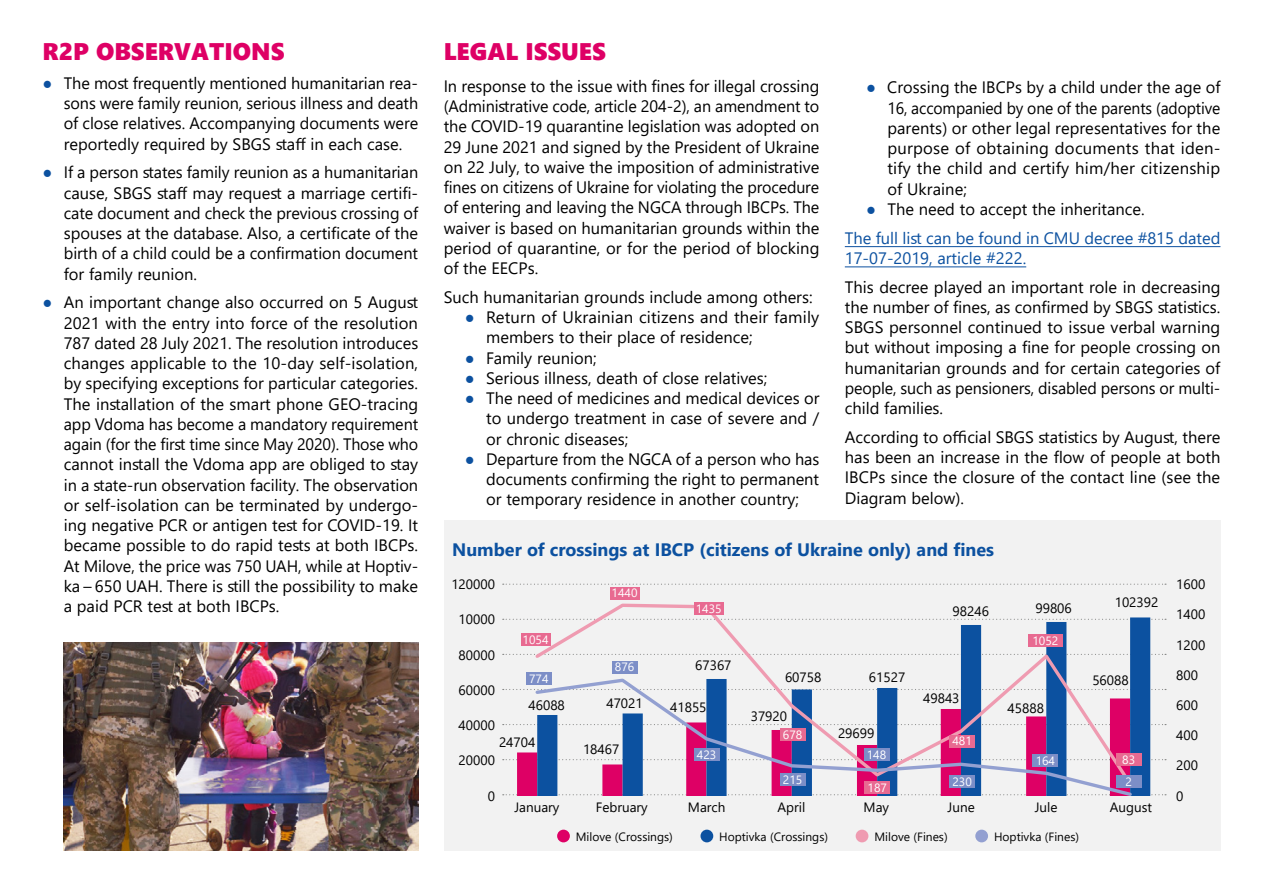
<style>
.page{position:relative;width:1263px;height:893px;background:#fff}
.page>*{position:absolute;margin:0;border:0;box-sizing:border-box;transform-origin:0 0}
.Zagolovok{font:24px "Segoe UI Black";color:#de0065}
.Tab_Zagolovok{font:700 18px "Segoe UI";color:#0c51a0}
.Osnovnoy{font:16.5px/20.2px "Segoe UI";color:#000;text-align:justify}
.Osnovnoy-2{font:16.5px/20.2px "Segoe UI";color:#0c51a0}
.t1{font:13.5px "Segoe UI";color:#000}
.t2{font:12px "Segoe UI";color:#000}
.t3{font:12px "Segoe UI";color:#fff}
.s1{color:#0c51a0}
</style>
<div class="page">
<div style="left:444px;top:520px;width:776px;height:330px;background:#f2f2f2"></div>
<img style="left:64px;top:642px;width:354px;height:208px">
<div style="left:557px;top:830px;width:13px;height:12px;background:#de0065;border-radius:50%"></div>
<div style="left:700px;top:830px;width:13px;height:12px;background:#0c51a0;border-radius:50%"></div>
<div style="left:856px;top:830px;width:12px;height:12px;background:#ef9bb1;border-radius:50%"></div>
<div style="left:975px;top:830px;width:13px;height:12px;background:#93a0d1;border-radius:50%"></div>
<hr style="left:845px;top:246px;width:375px;height:1px;background:#0c51a0">
<hr style="left:845px;top:266px;width:181px;height:1px;background:#0c51a0">
<svg style="left:503px;top:794px;width:663px;height:1px"></svg>
<svg style="left:503px;top:759px;width:663px;height:1px"></svg>
<svg style="left:503px;top:724px;width:663px;height:1px"></svg>
<svg style="left:503px;top:689px;width:663px;height:1px"></svg>
<svg style="left:503px;top:654px;width:663px;height:1px"></svg>
<svg style="left:503px;top:619px;width:663px;height:1px"></svg>
<svg style="left:503px;top:584px;width:663px;height:1px"></svg>
<svg style="left:517px;top:724px;width:16px;height:72px"></svg>
<div style="left:1134px;top:617px;width:16px;height:179px;background:#0c51a0"></div>
<svg style="left:532px;top:603px;width:603px;height:185px"></svg>
<svg style="left:533px;top:677px;width:601px;height:119px"></svg>
<div style="left:526px;top:672px;width:25px;height:13px;background:#7c8ec7"></div>
<div style="left:612px;top:661px;width:25px;height:12px;background:#7c8ec7"></div>
<div style="left:694px;top:748px;width:25px;height:13px;background:#7c8ec7"></div>
<div style="left:780px;top:773px;width:25px;height:13px;background:#7c8ec7"></div>
<div style="left:864px;top:748px;width:25px;height:13px;background:#7c8ec7"></div>
<div style="left:949px;top:775px;width:26px;height:13px;background:#7c8ec7"></div>
<div style="left:1116px;top:775px;width:25px;height:13px;background:#7c8ec7"></div>
<div style="left:1033px;top:754px;width:25px;height:13px;background:#7c8ec7"></div>
<div style="left:521px;top:633px;width:29px;height:13px;background:#e86a91"></div>
<div style="left:610px;top:587px;width:29px;height:12px;background:#e86a91"></div>
<div style="left:694px;top:602px;width:30px;height:13px;background:#e86a91"></div>
<div style="left:780px;top:728px;width:25px;height:13px;background:#e86a91"></div>
<div style="left:864px;top:781px;width:26px;height:13px;background:#e86a91"></div>
<div style="left:949px;top:735px;width:26px;height:12px;background:#e86a91"></div>
<div style="left:1116px;top:753px;width:25px;height:12px;background:#e86a91"></div>
<div style="left:1028px;top:634px;width:34px;height:13px;background:#e86a91"></div>
<p class="Zagolovok" style="left:43px;top:34px;width:243px">R2P OBSERVATIONS</p>
<p class="Osnovnoy" style="left:64px;top:71px;width:356px;text-indent:-21px"><span class="s1">●</span> The most frequently mentioned humanitarian rea&shy;sons were family reunion, serious illness and death of close relatives. Accompanying documents were reportedly required by SBGS staff in each case.</p>
<p class="Osnovnoy" style="left:64px;top:161px;width:356px;text-indent:-21px"><span class="s1">●</span> If a person states family reunion as a humanitarian cause, SBGS staff may request a marriage certifi&shy;cate document and check the previous crossing of spouses at the database. Also, a certificate of the birth of a child could be a confirmation document for family reunion.</p>
<p class="Osnovnoy" style="left:64px;top:291px;width:356px;text-indent:-21px"><span class="s1">●</span> An important change also occurred on 5 August 2021 with the entry into force of the resolution 787 dated 28 July 2021. The resolution introduces changes applicable to the 10-day self-isolation, by specifying exceptions for particular categories.<br>The installation of the smart phone GEO-tracing app Vdoma has become a mandatory requirement again (for the first time since May 2020). Those who cannot install the Vdoma app are obliged to stay in a state-run observation facility. The observation or self-isolation can be terminated by undergo&shy;ing negative PCR or antigen test for COVID‑19. It became possible to do rapid tests at both IBCPs.<br>At Milove, the price was 750 UAH, while at Hoptiv&shy;ka – 650 UAH. There is still the possibility to make a paid PCR test at both IBCPs.</p>
<p class="Zagolovok" style="left:444px;top:34px;width:164px">LEGAL ISSUES</p>
<p class="Osnovnoy" style="left:444px;top:74px;width:377px">In response to the issue with fines for illegal crossing (Administrative code, article 204-2), an amendment to the COVID-19 quarantine legislation was adopted on 29 June 2021 and signed by the President of Ukraine on 22 July, to waive the imposition of administrative fines on citizens of Ukraine for violating the procedure of entering and leaving the NGCA through IBCPs. The waiver is based on humanitarian grounds within the period of quarantine, or for the period of blocking of the EECPs.</p>
<p class="Osnovnoy" style="left:444px;top:285px;width:370px">Such humanitarian grounds include among others:</p>
<p class="Osnovnoy" style="left:486px;top:306px;width:335px;text-indent:-21px"><span class="s1">●</span> Return of Ukrainian citizens and their family members to their place of residence;</p>
<p class="Osnovnoy" style="left:465px;top:346px;width:133px"><span class="s1">●</span> Family reunion;</p>
<p class="Osnovnoy" style="left:465px;top:366px;width:304px"><span class="s1">●</span> Serious illness, death of close relatives;</p>
<p class="Osnovnoy" style="left:486px;top:387px;width:335px;text-indent:-21px"><span class="s1">●</span> The need of medicines and medical devices or to undergo treatment in case of severe and / or chronic diseases;</p>
<p class="Osnovnoy" style="left:486px;top:447px;width:335px;text-indent:-21px"><span class="s1">●</span> Departure from the NGCA of a person who has documents confirming the right to permanent or temporary residence in another country;</p>
<p class="Osnovnoy" style="left:887px;top:76px;width:335px;text-indent:-21px"><span class="s1">●</span> Crossing the IBCPs by a child under the age of 16, accompanied by one of the parents (adoptive parents) or other legal representatives for the purpose of obtaining documents that iden&shy;tify the child and certify him/her citizenship of Ukraine;</p>
<p class="Osnovnoy" style="left:866px;top:197px;width:280px"><span class="s1">●</span> The need to accept the inheritance.</p>
<p class="Osnovnoy-2" style="left:845px;top:226px;width:377px">The full list can be found in CMU decree #815 dated<br>17-07-2019, article #222.</p>
<p class="Osnovnoy" style="left:845px;top:275px;width:377px">This decree played an important role in decreasing the number of fines, as confirmed by SBGS statistics.<br>SBGS personnel continued to issue verbal warning but without imposing a fine for people crossing on humanitarian grounds and for certain categories of people, such as pensioners, disabled persons or multi&shy;child families.</p>
<p class="Osnovnoy" style="left:845px;top:425px;width:377px">According to official SBGS statistics by August, there has been an increase in the flow of people at both IBCPs since the closure of the contact line (see the Diagram below).</p>
<p class="Tab_Zagolovok" style="left:452px;top:533px;width:543px">Number of crossings at IBCP (citizens of Ukraine only) and fines</p>
<p class="t1" style="left:451px;top:572px;width:45px">120000</p>
<p class="t1" style="left:459px;top:607px;width:38px">10000</p>
<p class="t1" style="left:459px;top:642px;width:38px">80000</p>
<p class="t1" style="left:459px;top:677px;width:38px">60000</p>
<p class="t1" style="left:459px;top:712px;width:38px">40000</p>
<p class="t1" style="left:459px;top:748px;width:38px">20000</p>
<p class="t1" style="left:488px;top:783px;width:9px">0</p>
<p class="t3" style="left:612px;top:582px;width:27px">1440</p>
<p class="t1" style="left:1115px;top:589px;width:45px">102392</p>
<p class="t1" style="left:952px;top:598px;width:38px">98246</p>
<p class="t1" style="left:1035px;top:595px;width:38px">99806</p>
<p class="t3" style="left:696px;top:597px;width:27px">1435</p>
<p class="t3" style="left:523px;top:628px;width:27px">1054</p>
<p class="t3" style="left:1032px;top:629px;width:27px">1052</p>
<p class="t1" style="left:695px;top:653px;width:38px">67367</p>
<p class="t3" style="left:615px;top:656px;width:21px">876</p>
<p class="t1" style="left:785px;top:664px;width:38px">60758</p>
<p class="t1" style="left:869px;top:664px;width:38px">61527</p>
<p class="t3" style="left:529px;top:668px;width:21px">774</p>
<p class="t1" style="left:1092px;top:668px;width:38px">56088</p>
<p class="t1" style="left:923px;top:685px;width:38px">49843</p>
<p class="t1" style="left:606px;top:690px;width:38px">47021</p>
<p class="t1" style="left:528px;top:692px;width:38px">46088</p>
<p class="t1" style="left:670px;top:694px;width:38px">41855</p>
<p class="t1" style="left:1007px;top:696px;width:38px">45888</p>
<p class="t1" style="left:751px;top:703px;width:38px">37920</p>
<p class="t1" style="left:838px;top:721px;width:38px">29699</p>
<p class="t3" style="left:783px;top:724px;width:21px">678</p>
<p class="t3" style="left:952px;top:730px;width:21px">481</p>
<p class="t1" style="left:499px;top:729px;width:38px">24704</p>
<p class="t1" style="left:583px;top:737px;width:38px">18467</p>
<p class="t3" style="left:697px;top:743px;width:21px">423</p>
<p class="t3" style="left:867px;top:744px;width:21px">148</p>
<p class="t3" style="left:1122px;top:748px;width:14px">83</p>
<p class="t3" style="left:1036px;top:749px;width:21px">164</p>
<p class="t3" style="left:783px;top:768px;width:21px">215</p>
<p class="t3" style="left:952px;top:770px;width:21px">230</p>
<p class="t3" style="left:1125px;top:770px;width:8px">2</p>
<p class="t3" style="left:868px;top:776px;width:21px">187</p>
<p class="t1" style="left:514px;top:795px;width:47px">January</p>
<p class="t1" style="left:596px;top:795px;width:54px">February</p>
<p class="t1" style="left:688px;top:795px;width:39px">March</p>
<p class="t1" style="left:777px;top:795px;width:29px">April</p>
<p class="t1" style="left:864px;top:795px;width:27px">May</p>
<p class="t1" style="left:948px;top:795px;width:29px">June</p>
<p class="t1" style="left:1035px;top:795px;width:24px">Jule</p>
<p class="t1" style="left:1110px;top:795px;width:44px">August</p>
<p class="t2" style="left:576px;top:825px;width:99px">Milove (Crossings)</p>
<p class="t2" style="left:719px;top:825px;width:110px">Hoptivka (Crossings)</p>
<p class="t2" style="left:874px;top:825px;width:75px">Milove (Fines)</p>
<p class="t2" style="left:994px;top:825px;width:87px">Hoptivka (Fines)</p>
<p class="t1" style="left:1176px;top:572px;width:31px">1600</p>
<p class="t1" style="left:1176px;top:602px;width:31px">1400</p>
<p class="t1" style="left:1176px;top:632px;width:31px">1200</p>
<p class="t1" style="left:1176px;top:662px;width:23px">800</p>
<p class="t1" style="left:1176px;top:692px;width:23px">600</p>
<p class="t1" style="left:1176px;top:723px;width:23px">400</p>
<p class="t1" style="left:1176px;top:753px;width:23px">200</p>
<p class="t1" style="left:1176px;top:783px;width:9px">0</p>
</div>
